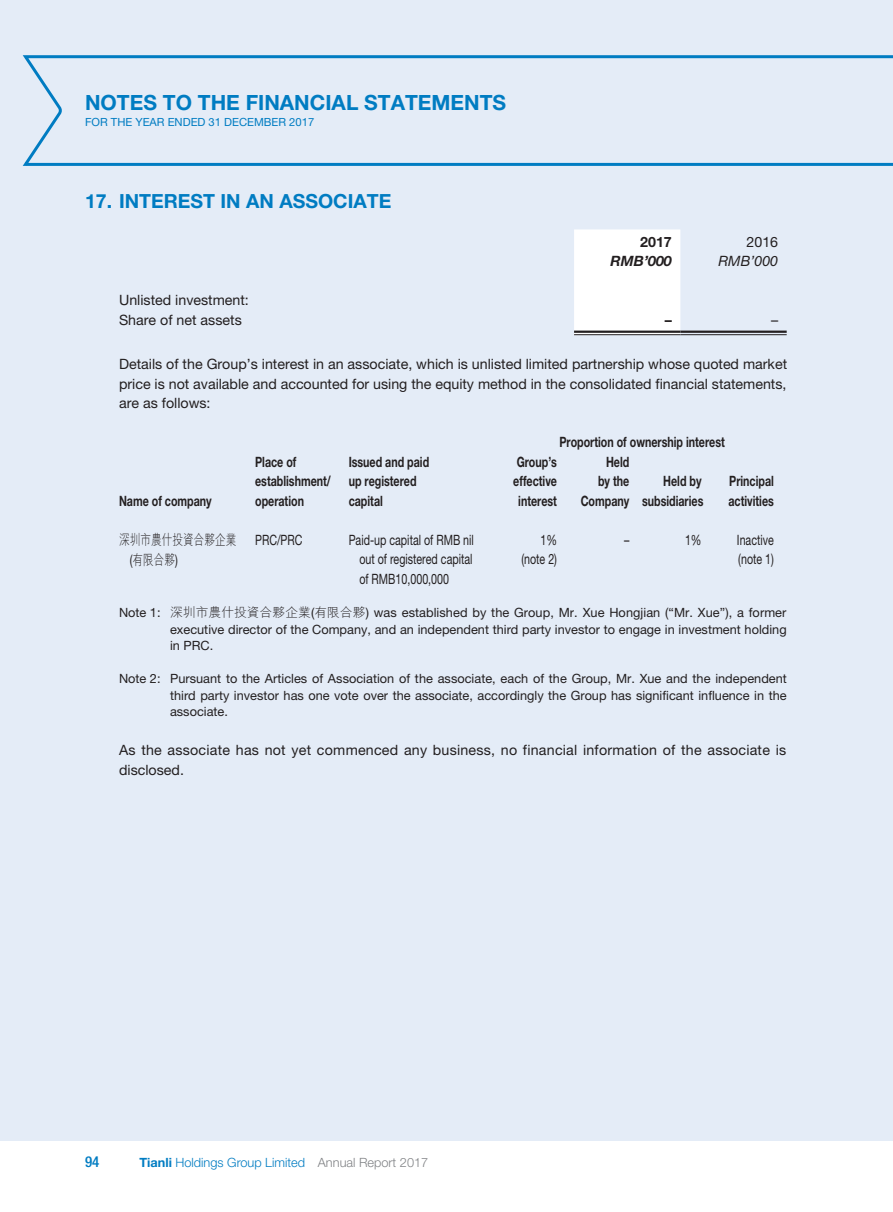
<style>
.page{position:relative;width:893px;height:1212px;background:#fff}
.page>*{position:absolute;margin:0;border:0;box-sizing:border-box;transform-origin:0 0}
.t1{font:700 21px "Helvetica Neue LT Std";color:#007cc2}
._01_H1{font:700 19.5px "Helvetica Neue LT Std";color:#007cc2}
.t2{font:500 condensed 15px "Helvetica Neue LT Std";color:#007cc2}
._00_txt{font:14.25px/19.5px "Helvetica Neue LT Std";letter-spacing:.015em;color:#231f20;text-align:justify}
._50_Table_txt{font:700 14.25px "Helvetica Neue LT Std";color:#231f20;scale:.75 1}
._50_Table_txt-2{font:14.25px "Helvetica Neue LT Std";color:#231f20;scale:.75 1}
._50_Table_txt-3{font:14.25px "Helvetica Neue LT Std";color:#231f20}
._50_Table_txt-4{font:300 14.25px "M Hei HK";color:#231f20;scale:.75 1}
._50_Table_txt-5{font:italic 700 14.25px "Helvetica Neue LT Std";color:#231f20}
._50_Table_txt-6{font:italic 14.25px "Helvetica Neue LT Std";color:#231f20}
._50_Table_txt-7{font:700 14.25px "Helvetica Neue LT Std";color:#231f20}
._06_Notes{font:12.75px/16.5px "Helvetica Neue LT Std";color:#231f20;text-align:justify}
.t3{font:300 12.75px "Helvetica Neue LT Std";color:#007cc2}
.t4{font:11.25px "Helvetica Neue LT Std";color:#007cc2}
.s1{font-family:"Helvetica Neue LT Std";font-weight:400}
.s2{font-family:"M Hei HK";font-weight:300}
.s3{font-weight:700}
.s4{color:#808285}
</style>
<div class="page">
<div style="left:0;top:0;width:893px;height:1140px;background:#e4ecf7"></div>
<svg style="left:22px;top:55px;width:871px;height:111px"></svg>
<div style="left:574px;top:229px;width:106px;height:105px;background:#fff"></div>
<hr style="left:574px;top:331px;width:106px;height:2px;background:#231f20">
<hr style="left:574px;top:334px;width:106px;height:1px;background:#231f20">
<hr style="left:680px;top:331px;width:107px;height:2px;background:#231f20">
<hr style="left:680px;top:334px;width:107px;height:1px;background:#231f20">
<h1 class="t1" style="left:85px;top:90px;width:423px">NOTES TO THE FINANCIAL STATEMENTS</h1>
<p class="t4" style="left:85px;top:116px;width:231px">FOR THE YEAR ENDED 31 DECEMBER 2017</p>
<p class="_01_H1" style="left:85px;top:188px;width:308px">17. INTEREST IN AN ASSOCIATE</p>
<p class="_50_Table_txt-7" style="left:640px;top:233px;width:33px">2017</p>
<p class="_50_Table_txt-3" style="left:746px;top:233px;width:33px">2016</p>
<p class="_50_Table_txt-5" style="left:611px;top:252px;width:63px">RMB’000</p>
<p class="_50_Table_txt-6" style="left:718px;top:252px;width:61px">RMB’000</p>
<p class="_50_Table_txt-3" style="left:119px;top:291px;width:131px">Unlisted investment:</p>
<p class="_50_Table_txt-3" style="left:119px;top:311px;width:124px">Share of net assets</p>
<p class="_50_Table_txt-7" style="left:665px;top:311px;width:9px">–</p>
<p class="_50_Table_txt-3" style="left:771px;top:311px;width:9px">–</p>
<p class="_00_txt" style="left:119px;top:354px;width:670px">Details of the Group’s interest in an associate, which is unlisted limited partnership whose quoted market price is not available and accounted for using the equity method in the consolidated financial statements, are as follows:</p>
<p class="_50_Table_txt" style="left:559px;top:433px;width:222px">Proportion of ownership interest</p>
<p class="_50_Table_txt" style="left:119px;top:492px;width:125px">Name of company</p>
<p class="_50_Table_txt" style="left:255px;top:453px;width:57px">Place of</p>
<p class="_50_Table_txt" style="left:255px;top:472px;width:103px">establishment/</p>
<p class="_50_Table_txt" style="left:255px;top:492px;width:67px">operation</p>
<p class="_50_Table_txt" style="left:349px;top:453px;width:109px">Issued and paid</p>
<p class="_50_Table_txt" style="left:349px;top:472px;width:92px">up registered</p>
<p class="_50_Table_txt" style="left:349px;top:492px;width:47px">capital</p>
<p class="_50_Table_txt" style="left:517px;top:453px;width:55px">Group’s</p>
<p class="_50_Table_txt" style="left:513px;top:472px;width:60px">effective</p>
<p class="_50_Table_txt" style="left:518px;top:492px;width:53px">interest</p>
<p class="_50_Table_txt" style="left:606px;top:453px;width:33px">Held</p>
<p class="_50_Table_txt" style="left:598px;top:472px;width:43px">by the</p>
<p class="_50_Table_txt" style="left:581px;top:492px;width:66px">Company</p>
<p class="_50_Table_txt" style="left:663px;top:472px;width:53px">Held by</p>
<p class="_50_Table_txt" style="left:642px;top:492px;width:83px">subsidiaries</p>
<p class="_50_Table_txt" style="left:729px;top:472px;width:61px">Principal</p>
<p class="_50_Table_txt" style="left:728px;top:492px;width:62px">activities</p>
<p class="_50_Table_txt-4" style="left:119px;top:533px;width:158px">深圳市農什投資合夥企業</p>
<p class="_50_Table_txt-4" style="left:130px;top:552px;width:66px"><span class="s1">(</span>有限合夥<span class="s1">)</span></p>
<p class="_50_Table_txt-2" style="left:255px;top:531px;width:65px">PRC/PRC</p>
<p class="_50_Table_txt-2" style="left:349px;top:531px;width:169px">Paid-up capital of RMB nil</p>
<p class="_50_Table_txt-2" style="left:359px;top:551px;width:152px">out of registered capital</p>
<p class="_50_Table_txt-2" style="left:359px;top:570px;width:121px">of RMB10,000,000</p>
<p class="_50_Table_txt-2" style="left:624px;top:531px;width:9px">–</p>
<p class="_50_Table_txt-2" style="left:685px;top:531px;width:24px">1%</p>
<p class="_50_Table_txt-2" style="left:737px;top:531px;width:51px">Inactive</p>
<p class="_50_Table_txt-2" style="left:738px;top:551px;width:49px">(note 1)</p>
<p class="_06_Notes" style="left:170px;top:604px;width:618px;text-indent:-51px">Note 1: <span class="s2">深圳市農什投資合夥企業</span>(<span class="s2">有限合夥</span>) was established by the Group, Mr. Xue Hongjian (“Mr. Xue”), a former executive director of the Company, and an independent third party investor to engage in investment holding in PRC.</p>
<p class="_06_Notes" style="left:170px;top:670px;width:618px;text-indent:-51px">Note 2: Pursuant to the Articles of Association of the associate, each of the Group, Mr. Xue and the independent third party investor has one vote over the associate, accordingly the Group has significant influence in the associate.</p>
<p class="_00_txt" style="left:119px;top:740px;width:669px">As the associate has not yet commenced any business, no financial information of the associate is disclosed.</p>
<p class="_50_Table_txt-2" style="left:540px;top:531px;width:24px">1%</p>
<p class="_50_Table_txt-2" style="left:521px;top:551px;width:49px">(note 2)</p>
<p class="t2" style="left:85px;top:1153px;width:16px">94</p>
<p class="t3" style="left:139px;top:1155px;width:290px"><span class="s3">Tianli</span> Holdings Group Limited <span class="s4">Annual Report 2017</span></p>
</div>
